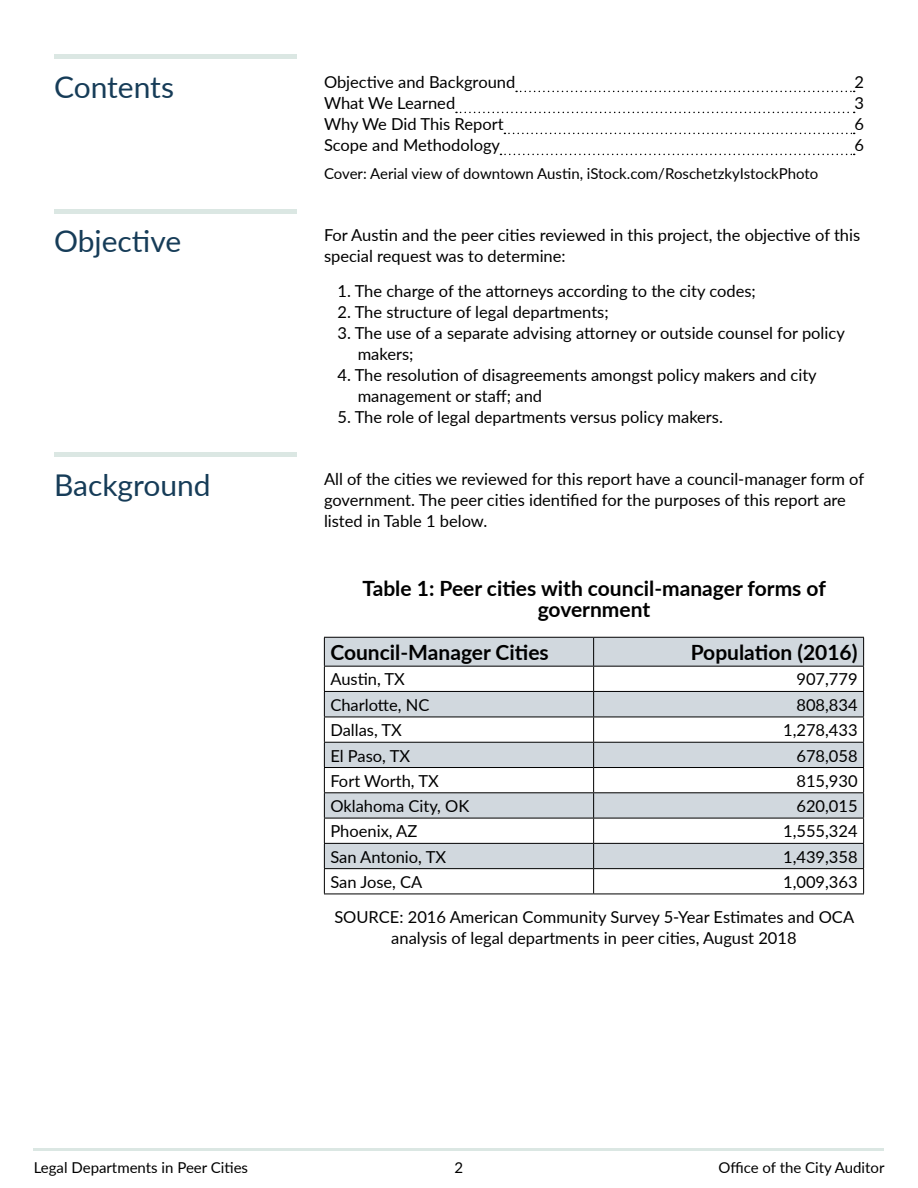
<style>
.page{position:relative;width:918px;height:1188px;background:#fff}
.page>*{position:absolute;margin:0;border:0;box-sizing:border-box;transform-origin:0 0}
.t1{font:30px "Lato";color:#163c58}
.t2{font:700 21px/21px "Lato";color:#000;text-align:center}
.t3{font:16.5px/21px "Lato";color:#000}
.t4{font:15px "Lato";color:#000}
</style>
<div class="page">
<hr style="left:34px;top:1149px;width:850px;height:2px;background:#dbe7e3">
<hr style="left:54px;top:210px;width:243px;height:4px;background:#dbe7e3">
<hr style="left:54px;top:54px;width:243px;height:4px;background:#dbe7e3">
<hr style="left:54px;top:453px;width:243px;height:4px;background:#dbe7e3">
<svg style="left:516px;top:91px;width:339px;height:1px"></svg>
<svg style="left:456px;top:112px;width:399px;height:1px"></svg>
<svg style="left:504px;top:133px;width:351px;height:1px"></svg>
<svg style="left:500px;top:154px;width:355px;height:1px"></svg>
<svg style="left:325px;top:638px;width:538px;height:230px;fill:#d1d8de"></svg>
<hr style="left:324px;top:637px;width:270px;height:1px;background:#000">
<hr style="left:324px;top:666px;width:270px;height:1px;background:#000">
<hr style="left:324px;top:691px;width:270px;height:1px;background:#000">
<hr style="left:324px;top:717px;width:270px;height:1px;background:#000">
<hr style="left:324px;top:742px;width:270px;height:1px;background:#000">
<hr style="left:324px;top:767px;width:270px;height:1px;background:#000">
<hr style="left:324px;top:792px;width:270px;height:1px;background:#000">
<hr style="left:324px;top:818px;width:270px;height:1px;background:#000">
<hr style="left:324px;top:843px;width:270px;height:1px;background:#000">
<hr style="left:324px;top:868px;width:270px;height:1px;background:#000">
<svg style="left:324px;top:638px;width:1px;height:256px"></svg>
<hr style="left:324px;top:894px;width:270px;height:1px;background:#000">
<hr style="left:594px;top:637px;width:270px;height:1px;background:#000">
<hr style="left:594px;top:666px;width:270px;height:1px;background:#000">
<hr style="left:594px;top:691px;width:270px;height:1px;background:#000">
<hr style="left:594px;top:717px;width:270px;height:1px;background:#000">
<hr style="left:594px;top:742px;width:270px;height:1px;background:#000">
<hr style="left:594px;top:767px;width:270px;height:1px;background:#000">
<hr style="left:594px;top:792px;width:270px;height:1px;background:#000">
<hr style="left:594px;top:818px;width:270px;height:1px;background:#000">
<hr style="left:594px;top:843px;width:270px;height:1px;background:#000">
<hr style="left:594px;top:868px;width:270px;height:1px;background:#000">
<svg style="left:593px;top:638px;width:1px;height:256px"></svg>
<svg style="left:863px;top:638px;width:1px;height:256px"></svg>
<hr style="left:594px;top:894px;width:270px;height:1px;background:#000">
<h1 class="t1" style="left:54px;top:66px;width:122px">Contents</h1>
<p class="t3" style="left:324px;top:70px;width:193px">Objective and Background</p>
<p class="t3" style="left:854px;top:70px;width:11px">2</p>
<p class="t3" style="left:324px;top:91px;width:133px">What We Learned</p>
<p class="t3" style="left:854px;top:91px;width:11px">3</p>
<p class="t3" style="left:324px;top:112px;width:181px">Why We Did This Report</p>
<p class="t3" style="left:854px;top:112px;width:11px">6</p>
<p class="t3" style="left:324px;top:133px;width:178px">Scope and Methodology</p>
<p class="t3" style="left:854px;top:133px;width:11px">6</p>
<p class="t4" style="left:324px;top:162px;width:496px">Cover: Aerial view of downtown Austin, iStock.com/RoschetzkyIstockPhoto</p>
<h1 class="t1" style="left:54px;top:220px;width:129px">Objective</h1>
<p class="t3" style="left:324px;top:224px;width:538px">For Austin and the peer cities reviewed in this project, the objective of this special request was to determine:</p>
<p class="t3" style="left:337px;top:280px;width:420px">1. The charge of the attorneys according to the city codes;</p>
<p class="t3" style="left:337px;top:301px;width:273px">2. The structure of legal departments;</p>
<p class="t3" style="left:358px;top:322px;width:489px;text-indent:-20px">3. The use of a separate advising attorney or outside counsel for policy makers;</p>
<p class="t3" style="left:358px;top:364px;width:461px;text-indent:-20px">4. The resolution of disagreements amongst policy makers and city management or staff; and</p>
<p class="t3" style="left:337px;top:406px;width:387px">5. The role of legal departments versus policy makers.</p>
<h1 class="t1" style="left:54px;top:464px;width:158px">Background</h1>
<p class="t3" style="left:324px;top:468px;width:542px">All of the cities we reviewed for this report have a council-manager form of government. The peer cities identified for the purposes of this report are listed in Table 1 below.</p>
<p class="t2" style="left:362px;top:577px;width:465px">Table 1: Peer cities with council-manager forms of government</p>
<p class="t2" style="left:330px;top:641px;width:220px">Council-Manager Cities</p>
<p class="t2" style="left:691px;top:641px;width:168px">Population (2016)</p>
<p class="t3" style="left:330px;top:668px;width:76px">Austin, TX</p>
<p class="t3" style="left:796px;top:668px;width:63px">907,779</p>
<p class="t3" style="left:330px;top:694px;width:101px">Charlotte, NC</p>
<p class="t3" style="left:796px;top:694px;width:63px">808,834</p>
<p class="t3" style="left:330px;top:719px;width:73px">Dallas, TX</p>
<p class="t3" style="left:783px;top:719px;width:76px">1,278,433</p>
<p class="t3" style="left:330px;top:744px;width:81px">El Paso, TX</p>
<p class="t3" style="left:796px;top:744px;width:63px">678,058</p>
<p class="t3" style="left:330px;top:770px;width:110px">Fort Worth, TX</p>
<p class="t3" style="left:796px;top:770px;width:63px">815,930</p>
<p class="t3" style="left:330px;top:795px;width:140px">Oklahoma City, OK</p>
<p class="t3" style="left:796px;top:795px;width:63px">620,015</p>
<p class="t3" style="left:330px;top:820px;width:89px">Phoenix, AZ</p>
<p class="t3" style="left:783px;top:820px;width:76px">1,555,324</p>
<p class="t3" style="left:330px;top:845px;width:117px">San Antonio, TX</p>
<p class="t3" style="left:783px;top:845px;width:76px">1,439,358</p>
<p class="t3" style="left:330px;top:871px;width:94px">San Jose, CA</p>
<p class="t3" style="left:334px;top:864px;width:525px;line-height:35px;text-align:right">1,009,363<br>SOURCE: 2016 American Community Survey 5-Year Estimates and OCA</p>
<p class="t3" style="left:391px;top:927px;width:407px">analysis of legal departments in peer cities, August 2018</p>
<p class="t4" style="left:34px;top:1157px;width:216px">Legal Departments in Peer Cities</p>
<p class="t4" style="left:455px;top:1157px;width:10px">2</p>
<p class="t4" style="left:719px;top:1157px;width:168px">Office of the City Auditor</p>
</div>
